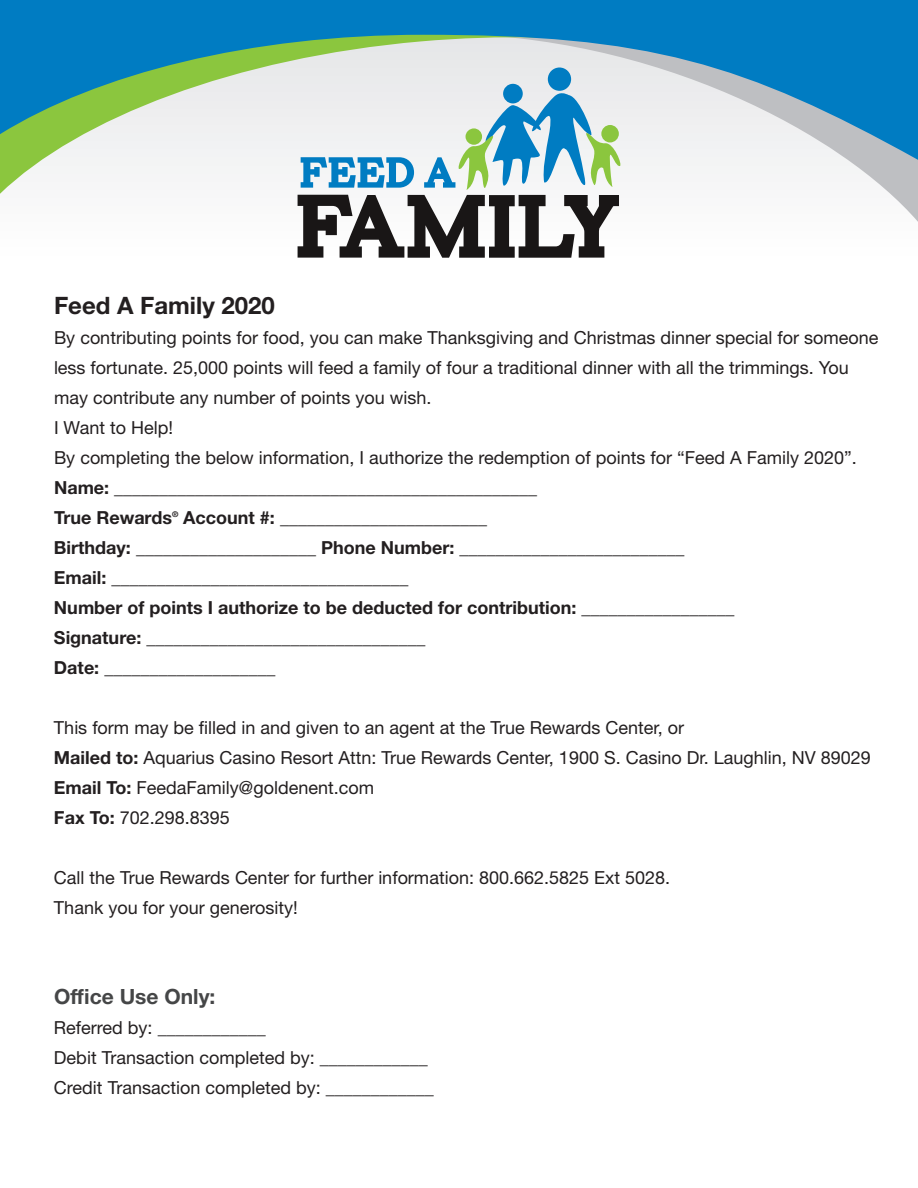
<style>
.page{position:relative;width:918px;height:1188px;background:#fff}
.page>*{position:absolute;margin:0;border:0;box-sizing:border-box;transform-origin:0 0}
.t1{font:700 24px "Helvetica Neue LT Std";color:#231f20}
.t2{font:700 21px "Helvetica Neue LT Std";color:#454647}
.t3{font:18px/30px "Helvetica Neue LT Std";color:#231f20}
.t4{font:700 7.8px "Helvetica Neue LT Std";color:#231f20}
.s1{font-weight:700}
</style>
<div class="page">
<svg style="left:297px;top:160px;width:621px;height:62px"></svg>
<div style="left:0;top:160px;width:821px;height:34px;background:#f5f5f6"></div>
<svg style="left:0;top:0;width:918px;height:160px;background:#69adc5"></svg>
<div style="left:548px;top:68px;width:23px;height:23px;background:#007cc2;border-radius:50%"></div>
<div style="left:503px;top:84px;width:20px;height:19px;background:#007cc2;border-radius:50%"></div>
<svg style="left:298px;top:91px;width:324px;height:167px"></svg>
<h1 class="t1" style="left:54px;top:291px;width:222px">Feed A Family 2020</h1>
<p class="t3" style="left:54px;top:322px;width:826px">By contributing points for food, you can make Thanksgiving and Christmas dinner special for someone less fortunate. 25,000 points will feed a family of four a traditional dinner with all the trimmings. You may contribute any number of points you wish.<br>I Want to Help!<br>By completing the below information, I authorize the redemption of points for “Feed A Family 2020”.<br><span class="s1">Name:</span> _______________________________________________<br><span class="s1">True Rewards</span></p>
<p class="t4" style="left:172px;top:509px;width:8px">®</p>
<p class="t3" style="left:54px;top:502px;width:682px;text-indent:129px"><span class="s1">Account #:</span> _______________________<br><span class="s1">Birthday:</span> ____________________ <span class="s1">Phone Number:</span> _________________________ <span class="s1">Email:</span> _________________________________<br><span class="s1">Number of points I authorize to be deducted for contribution:</span> _________________ <span class="s1">Signature:</span> _______________________________<br><span class="s1">Date:</span> ___________________</p>
<p class="t3" style="left:54px;top:713px;width:818px">This form may be filled in and given to an agent at the True Rewards Center, or<br><span class="s1">Mailed to:</span> Aquarius Casino Resort Attn: True Rewards Center, 1900 S. Casino Dr. Laughlin, NV 89029<br><span class="s1">Email To:</span> FeedaFamily@goldenent.com<br><span class="s1">Fax To:</span> 702.298.8395</p>
<p class="t3" style="left:54px;top:863px;width:618px">Call the True Rewards Center for further information: 800.662.5825 Ext 5028.<br>Thank you for your generosity!</p>
<p class="t2" style="left:54px;top:984px;width:163px">Office Use Only:</p>
<p class="t3" style="left:54px;top:1012px;width:381px">Referred by: ____________<br>Debit Transaction completed by: ____________<br>Credit Transaction completed by: ____________</p>
</div>
